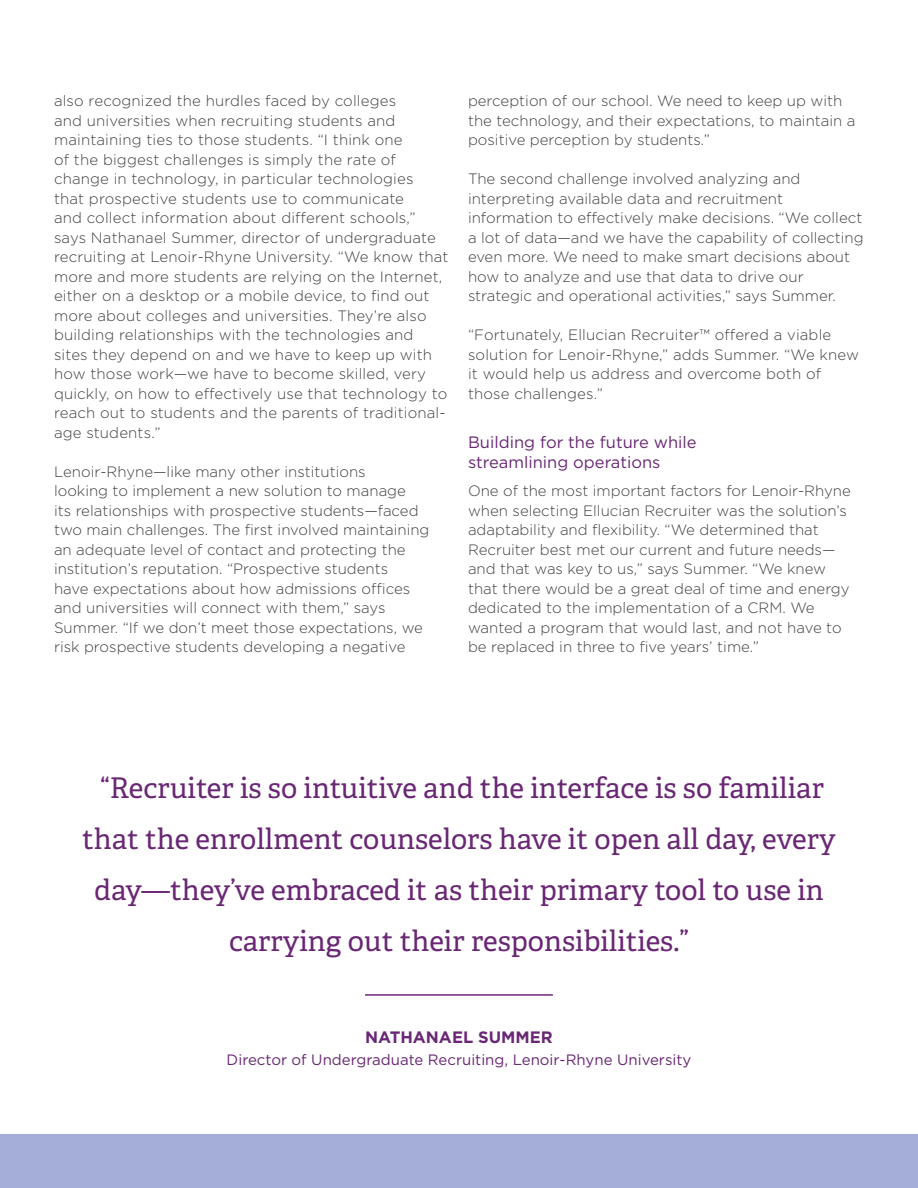
<style>
.page{position:relative;width:918px;height:1188px;background:#fff}
.page>*{position:absolute;margin:0;border:0;box-sizing:border-box;transform-origin:0 0}
.t1{font:28.5px/51px "Adelle PE";color:#692774;text-align:center}
.t2{font:16.5px/19.5px "Gotham";color:#692774}
.t3{font:700 16.5px "Gotham";color:#692774}
.t4{font:300 15px/19.5px "Gotham";color:#414042}
.t5{font:15px "Gotham";color:#692774}
</style>
<div class="page">
<hr style="left:365px;top:994px;width:188px;height:2px;background:#692774">
<div style="left:0;top:1134px;width:918px;height:54px;background:#a4aed8"></div>
<p class="t4" style="left:54px;top:91px;width:396px">also recognized the hurdles faced by colleges<br>and universities when recruiting students and maintaining ties to those students. “I think one<br>of the biggest challenges is simply the rate of change in technology, in particular technologies<br>that prospective students use to communicate<br>and collect information about different schools,” says Nathanael Summer, director of undergraduate recruiting at Lenoir-Rhyne University. “We know that more and more students are relying on the Internet, either on a desktop or a mobile device, to find out more about colleges and universities. They’re also building relationships with the technologies and sites they depend on and we have to keep up with how those work—we have to become skilled, very quickly, on how to effectively use that technology to reach out to students and the parents of traditional&shy;age students.”</p>
<p class="t4" style="left:54px;top:462px;width:377px">Lenoir-Rhyne—like many other institutions<br>looking to implement a new solution to manage<br>its relationships with prospective students—faced two main challenges. The first involved maintaining an adequate level of contact and protecting the institution’s reputation. “Prospective students<br>have expectations about how admissions offices and universities will connect with them,” says Summer. “If we don’t meet those expectations, we risk prospective students developing a negative</p>
<p class="t4" style="left:468px;top:91px;width:389px">perception of our school. We need to keep up with the technology, and their expectations, to maintain a positive perception by students.”</p>
<p class="t4" style="left:468px;top:169px;width:397px">The second challenge involved analyzing and interpreting available data and recruitment information to effectively make decisions. “We collect a lot of data—and we have the capability of collecting even more. We need to make smart decisions about how to analyze and use that data to drive our strategic and operational activities,” says Summer.</p>
<p class="t4" style="left:468px;top:325px;width:392px">“Fortunately, Ellucian Recruiter™ offered a viable solution for Lenoir-Rhyne,” adds Summer. “We knew it would help us address and overcome both of those challenges.”</p>
<p class="t2" style="left:468px;top:433px;width:230px">Building for the future while streamlining operations</p>
<p class="t4" style="left:468px;top:481px;width:384px">One of the most important factors for Lenoir-Rhyne when selecting Ellucian Recruiter was the solution’s adaptability and flexibility. “We determined that Recruiter best met our current and future needs— and that was key to us,” says Summer. “We knew that there would be a great deal of time and energy dedicated to the implementation of a CRM. We wanted a program that would last, and not have to be replaced in three to five years’ time.”</p>
<h1 class="t1" style="left:82px;top:761px;width:755px">“Recruiter is so intuitive and the interface is so familiar that the enrollment counselors have it open all day, every day—they’ve embraced it as their primary tool to use in carrying out their responsibilities.”</h1>
<p class="t3" style="left:365px;top:1026px;width:189px">NATHANAEL SUMMER</p>
<p class="t5" style="left:227px;top:1051px;width:466px">Director of Undergraduate Recruiting, Lenoir-Rhyne University</p>
</div>
